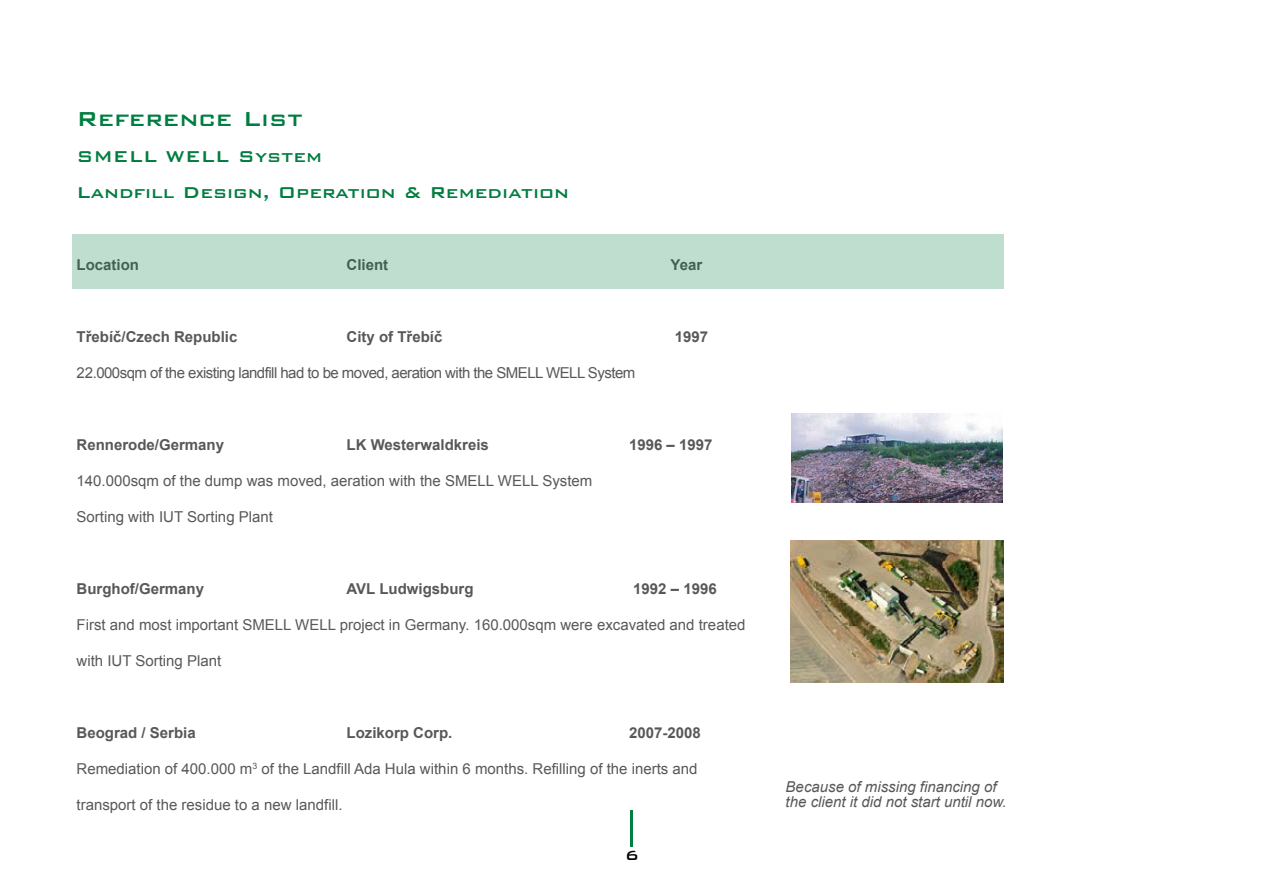
<style>
.page{position:relative;width:1263px;height:893px;background:#fff}
.page>*{position:absolute;margin:0;border:0;box-sizing:border-box;transform-origin:0 0}
.t1{font:500 27px "Bank Gothic BT";color:#007d40}
.t2{font:500 21px/36px "Bank Gothic BT";color:#007d40}
.t3{font:15px "Arial";color:#58585a}
.t4{font:700 15px "Arial";color:#58585a}
.t5{font:15px "Arial";letter-spacing:-.035em;color:#58585a}
.t6{font:italic 15px/15px "Arial";color:#58585a}
</style>
<div class="page">
<hr style="left:630px;top:810px;width:3px;height:36px;background:#007d40">
<div style="left:72px;top:234px;width:931px;height:54px;background:#c0decf"></div>
<img style="left:791px;top:413px;width:212px;height:90px">
<img style="left:791px;top:540px;width:212px;height:143px">
<h1 class="t1" style="left:77px;top:104px;width:228px">Reference List</h1>
<h2 class="t2" style="left:77px;top:138px;width:34px">Smell</h2>
<h2 class="t2" style="left:166px;top:138px;width:35px">Well</h2>
<h2 class="t2" style="left:77px;top:138px;width:494px;text-indent:161px">System<br>Landfill Design, Operation &amp; Remediation</h2>
<p class="t4" style="left:77px;top:255px;width:64px">Location</p>
<p class="t4" style="left:347px;top:255px;width:43px">Client</p>
<p class="t4" style="left:671px;top:255px;width:33px">Year</p>
<p class="t4" style="left:77px;top:327px;width:162px">Třebíč/Czech Republic</p>
<p class="t4" style="left:347px;top:327px;width:97px">City of Třebíč</p>
<p class="t4" style="left:675px;top:327px;width:35px">1997</p>
<p class="t5" style="left:77px;top:363px;width:560px">22.000sqm of the existing landfill had to be moved, aeration with the SMELL WELL System</p>
<p class="t4" style="left:77px;top:435px;width:149px">Rennerode/Germany</p>
<p class="t4" style="left:347px;top:435px;width:144px">LK Westerwaldkreis</p>
<p class="t4" style="left:629px;top:435px;width:85px">1996 – 1997</p>
<p class="t3" style="left:77px;top:471px;width:517px">140.000sqm of the dump was moved, aeration with the SMELL WELL System</p>
<p class="t3" style="left:77px;top:507px;width:198px">Sorting with IUT Sorting Plant</p>
<p class="t4" style="left:77px;top:579px;width:129px">Burghof/Germany</p>
<p class="t4" style="left:347px;top:579px;width:128px">AVL Ludwigsburg</p>
<p class="t4" style="left:633px;top:579px;width:85px">1992 – 1996</p>
<p class="t3" style="left:77px;top:615px;width:670px">First and most important SMELL WELL project in Germany. 160.000sqm were excavated and treated</p>
<p class="t3" style="left:77px;top:651px;width:146px">with IUT Sorting Plant</p>
<p class="t4" style="left:77px;top:723px;width:121px">Beograd / Serbia</p>
<p class="t4" style="left:347px;top:723px;width:107px">Lozikorp Corp.</p>
<p class="t4" style="left:629px;top:723px;width:73px">2007-2008</p>
<p class="t3" style="left:77px;top:759px;width:623px">Remediation of 400.000 m<sup>3</sup> of the Landfill Ada Hula within 6 months. Refilling of the inerts and</p>
<p class="t3" style="left:77px;top:795px;width:267px">transport of the residue to a new landfill.</p>
<p class="t6" style="left:786px;top:780px;width:222px">Because of missing financing of the client it did not start until now.</p>
</div>
